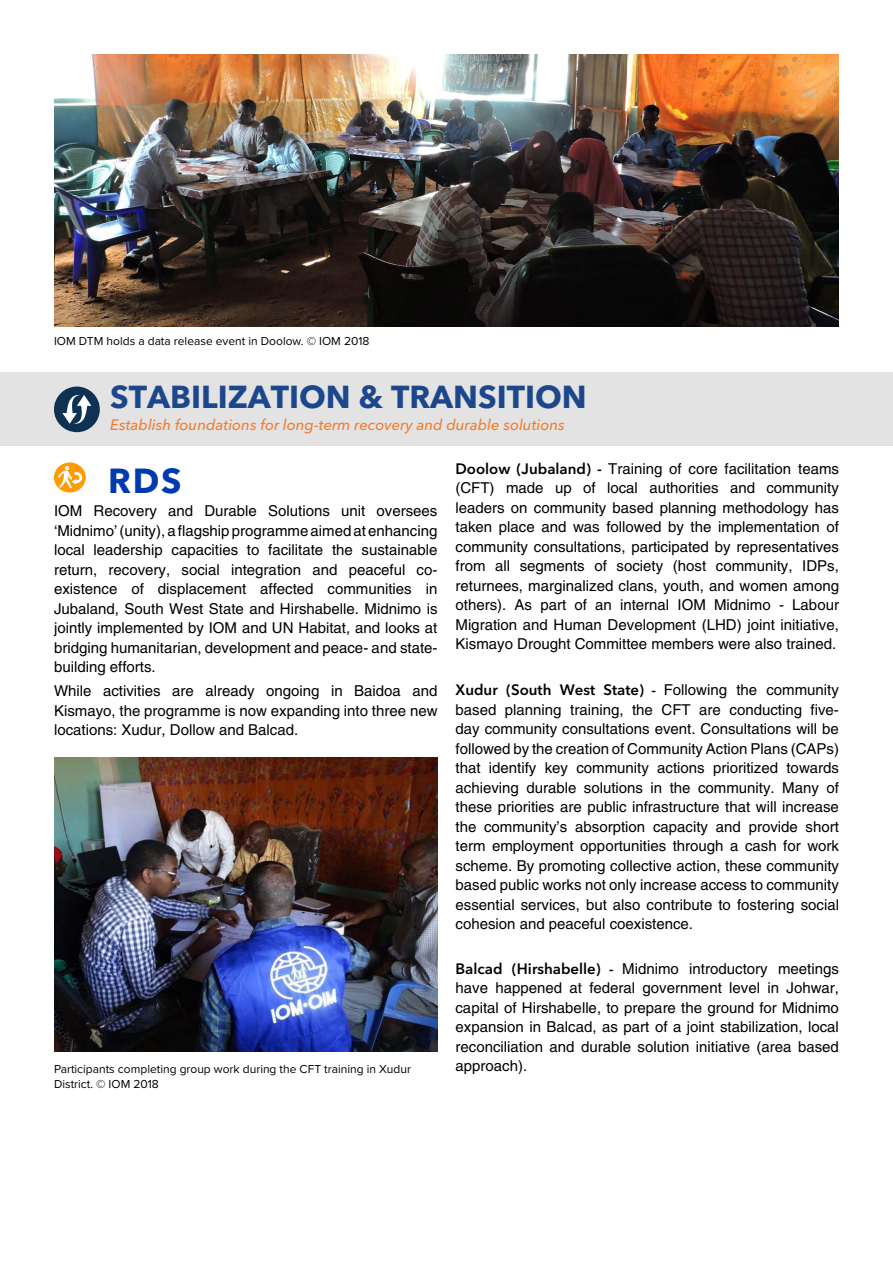
<style>
.page{position:relative;width:893px;height:1263px;background:#fff}
.page>*{position:absolute;margin:0;border:0;box-sizing:border-box;transform-origin:0 0}
.t1{font:700 34.5px "Avenir Next LT Pro";color:#003ab0}
.t2{font:700 31.5px "Avenir Next LT Pro";color:#1c478b}
.t3{font:15px/19.5px "Helvetica";color:#000;text-align:justify}
.t4{font:italic 500 15px "Avenir Next LT Pro";color:#f47c31}
.t5{font:600 15px "Avenir Next LT Pro";color:#000}
.t6{font:12px/14.4px "Proxima Nova";color:#000}
.s1{font-family:"Avenir Next LT Pro";font-weight:600}
.s2{font-family:"Calibri";font-weight:700}
.s3{font-family:"Helvetica";font-weight:400}
</style>
<div class="page">
<img style="left:54px;top:54px;width:785px;height:272px">
<svg style="left:54px;top:462px;width:32px;height:30px"></svg>
<svg style="left:58px;top:466px;width:24px;height:22px"></svg>
<img style="left:54px;top:757px;width:383px;height:295px">
<div style="left:0;top:372px;width:893px;height:73px;background:#e2e3e2"></div>
<div style="left:54px;top:387px;width:46px;height:45px;background:#0f3153;border-radius:50%"></div>
<svg style="left:62px;top:395px;width:29px;height:29px"></svg>
<p class="t6" style="left:54px;top:333px;width:317px">IOM DTM holds a data release event in Doolow. © IOM 2018</p>
<h2 class="t2" style="left:110px;top:377px;width:478px">STABILIZATION &amp; TRANSITION</h2>
<p class="t4" style="left:110px;top:416px;width:456px">Establish foundations for long-term recovery and durable solutions</p>
<h1 class="t1" style="left:108px;top:459px;width:75px">RDS</h1>
<p class="t3" style="left:54px;top:501px;width:385px">IOM Recovery and Durable Solutions unit oversees ‘Midnimo’ (unity), a flagship programme aimed at enhancing local leadership capacities to facilitate the sustainable return, recovery, social integration and peaceful co&shy;existence of displacement affected communities in Jubaland, South West State and Hirshabelle. Midnimo is jointly implemented by IOM and UN Habitat, and looks at bridging humanitarian, development and peace- and state&shy;building efforts.</p>
<p class="t3" style="left:54px;top:681px;width:385px">While activities are already ongoing in Baidoa and Kismayo, the programme is now expanding into three new locations: Xudur, Dollow and Balcad.</p>
<p class="t6" style="left:54px;top:1061px;width:359px">Participants completing group work during the CFT training in Xudur<br>District. © IOM 2018</p>
<p class="t3" style="left:455px;top:459px;width:385px"><span class="s1">Doolow (Jubaland) -</span> Training of core facilitation teams (CFT) made up of local authorities and community leaders on community based planning methodology has taken place and was followed by the implementation of community consultations, participated by representatives from all segments of society (host community, IDPs, returnees, marginalized clans, youth, and women among others). As part of an internal IOM Midnimo - Labour Migration and Human Development (LHD) joint initiative, Kismayo Drought Committee members were also trained.</p>
<p class="t5" style="left:455px;top:681px;width:385px">Xudur (South West State) <span class="s2">-</span> <span class="s3">Following the community</span></p>
<p class="t3" style="left:455px;top:700px;width:385px">based planning training, the CFT are conducting five&shy;day community consultations event. Consultations will be followed by the creation of Community Action Plans (CAPs) that identify key community actions prioritized towards achieving durable solutions in the community. Many of these priorities are public infrastructure that will increase the community’s absorption capacity and provide short term employment opportunities through a cash for work scheme. By promoting collective action, these community based public works not only increase access to community essential services, but also contribute to fostering social cohesion and peaceful coexistence.</p>
<p class="t3" style="left:455px;top:959px;width:385px"><span class="s1">Balcad (Hirshabelle)</span> <span class="s2">-</span> Midnimo introductory meetings have happened at federal government level in Johwar, capital of Hirshabelle, to prepare the ground for Midnimo expansion in Balcad, as part of a joint stabilization, local reconciliation and durable solution initiative (area based approach).</p>
</div>
